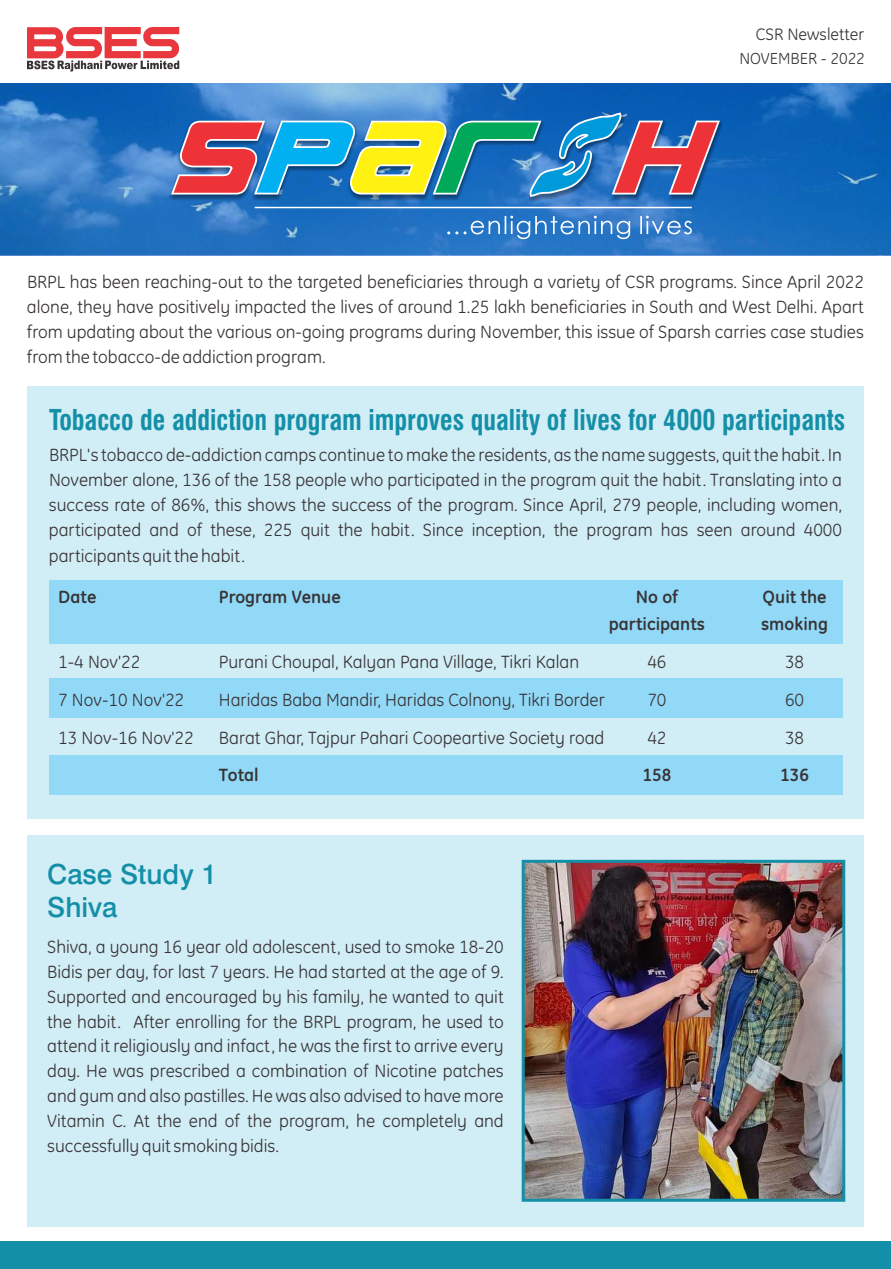
<style>
.page{position:relative;width:891px;height:1269px;background:#fff}
.page>*{position:absolute;margin:0;border:0;box-sizing:border-box;transform-origin:0 0}
.t1{font:700 condensed 28.05px "Swiss 721 BT";color:#148fa8;scale:.94 1}
.t2{font:500 27.75px/33.3px "Swiss 721 BT";color:#148fa8}
.t3{font:18px/24.9px "GE Inspira";color:#383336;text-align:justify}
.t4{font:700 18px "GE Inspira";color:#383336}
.t5{font:16.8px "GE Inspira";color:#383336}
.t6{font:16.2px "GE Inspira";color:#383336}
</style>
<div class="page">
<svg style="left:27px;top:27px;width:152px;height:45px"></svg>
<img style="left:0;top:83px;width:891px;height:172px">
<svg style="left:447px;top:216px;width:245px;height:23px"></svg>
<div style="left:169px;top:113px;width:553px;height:89px;background:#383336;opacity:.49"></div>
<svg style="left:168px;top:93px;width:554px;height:106px"></svg>
<hr style="left:255px;top:207px;width:437px;height:1px;background:#fff">
<div style="left:0;top:1241px;width:891px;height:28px;background:#148fa8"></div>
<div style="left:27px;top:386px;width:837px;height:433px;background:#d1edf5"></div>
<div style="left:49px;top:580px;width:793px;height:64px;background:#91d9f7"></div>
<div style="left:49px;top:679px;width:793px;height:39px;background:#91d9f7"></div>
<div style="left:49px;top:755px;width:793px;height:39px;background:#91d9f7"></div>
<div style="left:27px;top:835px;width:837px;height:392px;background:#d1edf5"></div>
<img style="left:526px;top:864px;width:315px;height:334px">
<div style="left:522px;top:860px;width:323px;height:342px;border:3px solid #148fa8"></div>
<p class="t5" style="left:756px;top:27px;width:110px">CSR Newsletter</p>
<p class="t6" style="left:739px;top:51px;width:127px">NOVEMBER - 2022</p>
<p class="t3" style="left:27px;top:270px;width:839px">BRPL has been reaching-out to the targeted beneficiaries through a variety of CSR programs. Since April 2022 alone, they have positively impacted the lives of around 1.25 lakh beneficiaries in South and West Delhi. Apart from updating about the various on-going programs during November, this issue of Sparsh carries case studies from the tobacco-de addiction program.</p>
<h1 class="t1" style="left:49px;top:409px;width:849px">Tobacco de addiction program improves quality of lives for 4000 participants</h1>
<p class="t3" style="left:49px;top:443px;width:795px">BRPL's tobacco de-addiction camps continue to make the residents, as the name suggests, quit the habit. In November alone, 136 of the 158 people who participated in the program quit the habit. Translating into a success rate of 86%, this shows the success of the program. Since April, 279 people, including women, participated and of these, 225 quit the habit. Since inception, the program has seen around 4000 participants quit the habit.</p>
<p class="t4" style="left:58px;top:589px;width:40px">Date</p>
<p class="t4" style="left:219px;top:589px;width:123px">Program Venue</p>
<p class="t4" style="left:636px;top:589px;width:43px">No of</p>
<p class="t4" style="left:763px;top:589px;width:65px">Quit the</p>
<p class="t4" style="left:609px;top:617px;width:98px">participants</p>
<p class="t4" style="left:761px;top:617px;width:68px">smoking</p>
<p class="t3" style="left:58px;top:651px;width:84px">1-4 Nov'22</p>
<p class="t3" style="left:219px;top:651px;width:362px">Purani Choupal, Kalyan Pana Village, Tikri Kalan</p>
<p class="t3" style="left:647px;top:651px;width:21px">46</p>
<p class="t3" style="left:785px;top:651px;width:21px">38</p>
<p class="t3" style="left:58px;top:688px;width:127px">7 Nov-10 Nov'22</p>
<p class="t3" style="left:219px;top:688px;width:387px">Haridas Baba Mandir, Haridas Colnony, Tikri Border</p>
<p class="t3" style="left:647px;top:688px;width:21px">70</p>
<p class="t3" style="left:785px;top:688px;width:21px">60</p>
<p class="t3" style="left:58px;top:726px;width:137px">13 Nov-16 Nov'22</p>
<p class="t3" style="left:219px;top:726px;width:387px">Barat Ghar, Tajpur Pahari Coopeartive Society road</p>
<p class="t3" style="left:647px;top:726px;width:21px">42</p>
<p class="t3" style="left:785px;top:726px;width:21px">38</p>
<p class="t4" style="left:219px;top:768px;width:41px">Total</p>
<p class="t4" style="left:643px;top:768px;width:30px">158</p>
<p class="t4" style="left:780px;top:768px;width:30px">136</p>
<h2 class="t2" style="left:47px;top:860px;width:171px">Case Study 1<br>Shiva</h2>
<p class="t3" style="left:47px;top:935px;width:458px">Shiva, a young 16 year old adolescent, used to smoke 18-20<br>Bidis per day, for last 7 years. He had started at the age of 9.<br>Supported and encouraged by his family, he wanted to quit the habit. After enrolling for the BRPL program, he used to attend it religiously and infact, he was the first to arrive every day. He was prescribed a combination of Nicotine patches and gum and also pastilles. He was also advised to have more Vitamin C. At the end of the program, he completely and successfully quit smoking bidis.</p>
</div>
